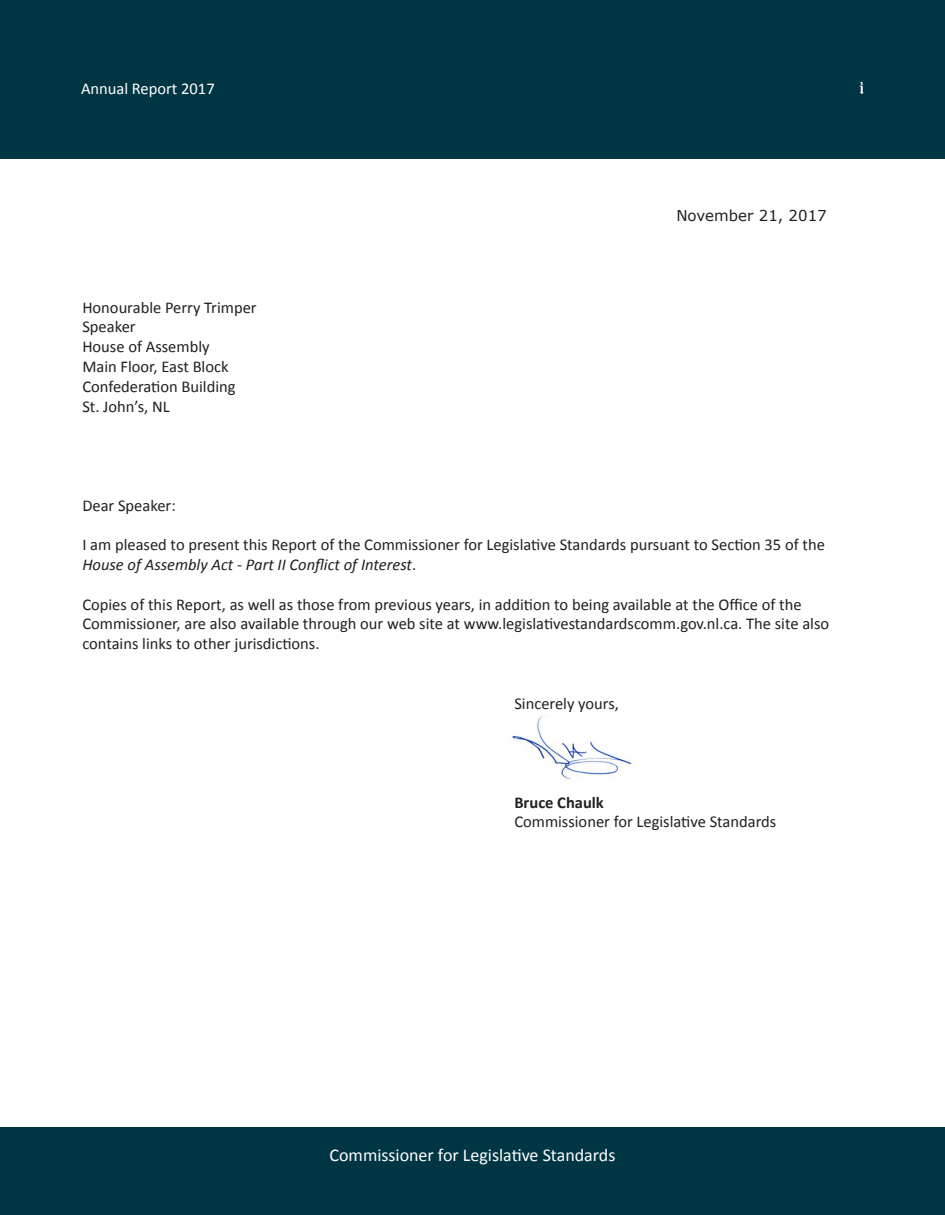
<style>
.page{position:relative;width:945px;height:1215px;background:#fff}
.page>*{position:absolute;margin:0;border:0;box-sizing:border-box;transform-origin:0 0}
.t1{font:18px "Calibri";color:#fff}
.t2{font:16.5px/19.8px "Calibri";color:#231f20}
.t3{font:16.5px "Calibri";color:#fff}
.t4{font:700 16.5px "Calibri";color:#231f20}
.t5{font:15px "Verdana";color:#231f20}
.t6{font:15px "Georgia";color:#fff}
.s1{font-style:italic}
</style>
<div class="page">
<div style="left:0;top:0;width:945px;height:159px;background:#003644"></div>
<div style="left:0;top:1128px;width:945px;height:87px;background:#003644"></div>
<img style="left:512px;top:715px;width:120px;height:65px">
<p class="t6" style="left:860px;top:79px;width:6px">i</p>
<p class="t3" style="left:81px;top:78px;width:135px">Annual Report 2017</p>
<p class="t3" style="left:860px;top:78px;width:5px">i</p>
<p class="t2" style="left:82px;top:297px;width:176px">Honourable Perry Trimper</p>
<p class="t2" style="left:82px;top:317px;width:55px">Speaker</p>
<p class="t2" style="left:82px;top:337px;width:129px">House of Assembly</p>
<p class="t2" style="left:82px;top:357px;width:148px">Main Floor, East Block</p>
<p class="t2" style="left:82px;top:376px;width:155px">Confederation Building</p>
<p class="t2" style="left:82px;top:396px;width:89px">St. John’s, NL</p>
<p class="t5" style="left:676px;top:205px;width:152px">November 21, 2017</p>
<p class="t2" style="left:82px;top:495px;width:95px">Dear Speaker:</p>
<p class="t2" style="left:82px;top:535px;width:744px">I am pleased to present this Report of the Commissioner for Legislative Standards pursuant to Section 35 of the<br><span class="s1">House of Assembly Act - Part II Conflict of Interest</span>.</p>
<p class="t2" style="left:82px;top:594px;width:721px">Copies of this Report, as well as those from previous years, in addition to being available at the Office of the</p>
<p class="t2" style="left:82px;top:614px;width:748px">Commissioner, are also available through our web site at www.legislativestandardscomm.gov.nl.ca. The site also contains links to other jurisdictions.</p>
<p class="t2" style="left:514px;top:693px;width:106px">Sincerely yours,</p>
<p class="t4" style="left:514px;top:791px;width:91px">Bruce Chaulk</p>
<p class="t2" style="left:514px;top:812px;width:264px">Commissioner for Legislative Standards</p>
<p class="t3" style="left:341px;top:1144px;width:264px">Commissioner for Legislative Standards</p>
<p class="t1" style="left:330px;top:1143px;width:287px">Commissioner for Legislative Standards</p>
</div>
